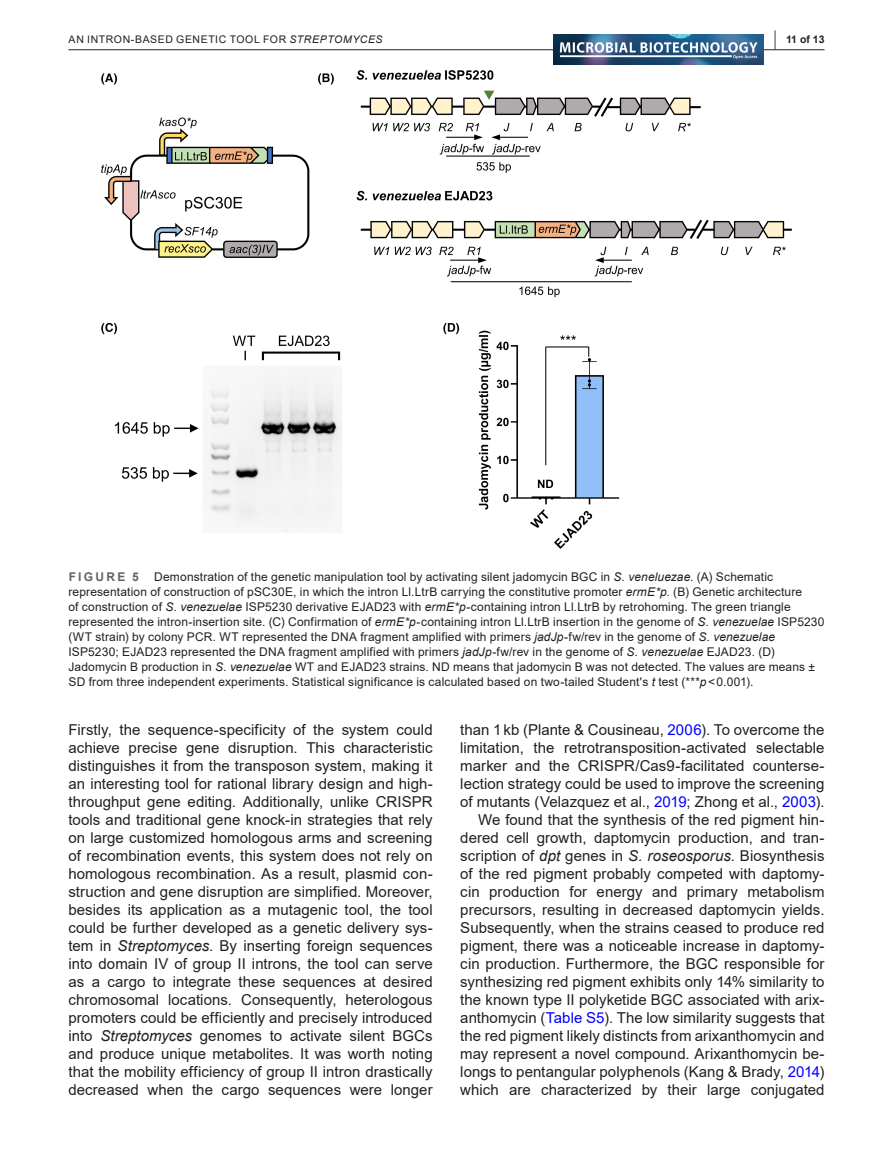
<style>
.page{position:relative;width:893px;height:1174px;background:#fff}
.page>*{position:absolute;margin:0;border:0;box-sizing:border-box;transform-origin:0 0}
.t1{font:15px/18px "Arial";letter-spacing:.005em;color:#231f20;text-align:justify}
.t2{font:12px/15px "Arial";letter-spacing:.01em;color:#231f20}
.t3{font:700 12px "Arial";letter-spacing:.19em;color:#636366}
.t4{font:10.5px "Arial";letter-spacing:.055em;color:#231f20}
.t5{font:700 10.5px "Arial";color:#231f20}
.s1{font-style:italic}
.s2{font-size:20.25px}
.s3{color:#00f}
</style>
<div class="page">
<hr style="left:68px;top:49px;width:756px;height:1px;background:#231f20">
<img style="left:554px;top:35px;width:210px;height:30px">
<img style="left:101px;top:70px;width:691px;height:479px">
<p class="t4" style="left:69px;top:32px;width:315px">AN INTRON-BASED GENETIC TOOL FOR <span class="s1">STREPTOMYCES</span></p>
<p class="t5" style="left:774px;top:32px;width:52px"><span class="s2">|</span> 11 of 13</p>
<p class="t2" style="left:68px;top:569px;width:758px;text-indent:86px">Demonstration of the genetic manipulation tool by activating silent jadomycin BGC in <span class="s1">S. veneluezae</span>. (A) Schematic representation of construction of pSC30E, in which the intron Ll.LtrB carrying the constitutive promoter <span class="s1">ermE*p</span>. (B) Genetic architecture<br>of construction of <span class="s1">S. venezuelae</span> ISP5230 derivative EJAD23 with <span class="s1">ermE*p</span>-containing intron Ll.LtrB by retrohoming. The green triangle represented the intron-insertion site. (C) Confirmation of <span class="s1">ermE*p</span>-containing intron Ll.LtrB insertion in the genome of <span class="s1">S. venezuelae</span> ISP5230 (WT strain) by colony PCR. WT represented the DNA fragment amplified with primers <span class="s1">jadJp</span>-fw/rev in the genome of <span class="s1">S. venezuelae </span>ISP5230; EJAD23 represented the DNA fragment amplified with primers <span class="s1">jadJp</span>-fw/rev in the genome of <span class="s1">S. venezuelae</span> EJAD23. (D)<br>Jadomycin B production in <span class="s1">S. venezuelae</span> WT and EJAD23 strains. ND means that jadomycin B was not detected. The values are means ± SD from three independent experiments. Statistical significance is calculated based on two-tailed Student's <span class="s1">t</span> test (***<span class="s1">p</span>&lt;0.001).</p>
<p class="t3" style="left:69px;top:568px;width:72px">FIGURE 5</p>
<p class="t1" style="left:68px;top:721px;width:366px">Firstly, the sequence-specificity of the system could achieve precise gene disruption. This characteristic distinguishes it from the transposon system, making it an interesting tool for rational library design and high&shy;throughput gene editing. Additionally, unlike CRISPR tools and traditional gene knock-in strategies that rely on large customized homologous arms and screening of recombination events, this system does not rely on homologous recombination. As a result, plasmid con&shy;struction and gene disruption are simplified. Moreover, besides its application as a mutagenic tool, the tool could be further developed as a genetic delivery sys&shy;tem in <span class="s1">Streptomyces</span>. By inserting foreign sequences into domain IV of group II introns, the tool can serve as a cargo to integrate these sequences at desired chromosomal locations. Consequently, heterologous promoters could be efficiently and precisely introduced into <span class="s1">Streptomyces</span> genomes to activate silent BGCs and produce unique metabolites. It was worth noting that the mobility efficiency of group II intron drastically decreased when the cargo sequences were longer</p>
<p class="t1" style="left:460px;top:721px;width:366px;text-align:right">than 1kb (Plante &amp; Cousineau, <span class="s3">2006</span>). To overcome the limitation, the retrotransposition-activated selectable marker and the CRISPR/Cas9-facilitated counterse&shy;lection strategy could be used to improve the screening of mutants (Velazquez et al., <span class="s3">2019</span>; Zhong et al., <span class="s3">2003</span>).<br>We found that the synthesis of the red pigment hin&shy;dered cell growth, daptomycin production, and tran&shy;scription of <span class="s1">dpt</span> genes in <span class="s1">S. roseosporus</span>. Biosynthesis of the red pigment probably competed with daptomy&shy;cin production for energy and primary metabolism precursors, resulting in decreased daptomycin yields.<br>Subsequently, when the strains ceased to produce red pigment, there was a noticeable increase in daptomy&shy;cin production. Furthermore, the BGC responsible for synthesizing red pigment exhibits only 14% similarity to the known type II polyketide BGC associated with arix&shy;anthomycin (<span class="s3">Table S5</span>). The low similarity suggests that the red pigment likely distincts from arixanthomycin and may represent a novel compound. Arixanthomycin be&shy;longs to pentangular polyphenols (Kang &amp; Brady, <span class="s3">2014</span>) which are characterized by their large conjugated</p>
</div>
